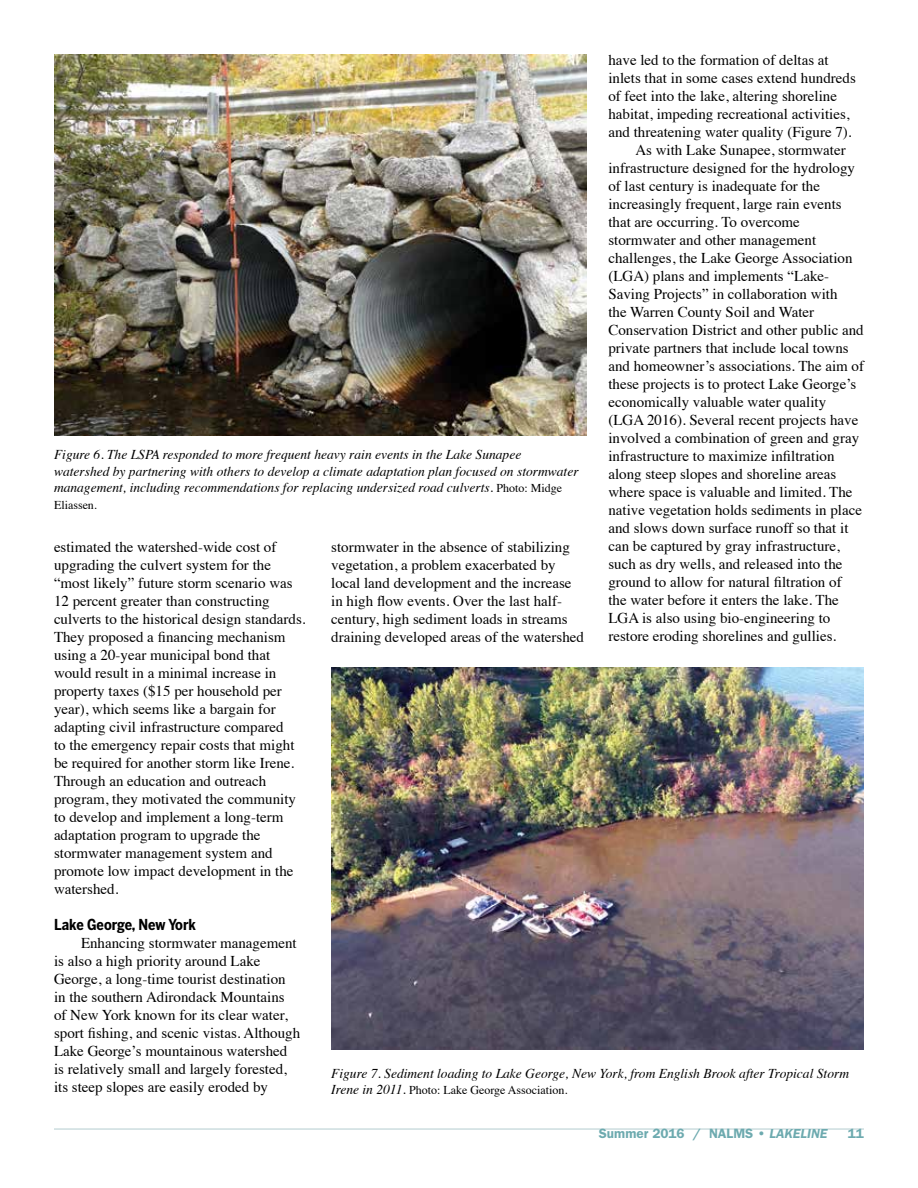
<style>
.page{position:relative;width:918px;height:1188px;background:#fff}
.page>*{position:absolute;margin:0;border:0;box-sizing:border-box;transform-origin:0 0}
.t1{font:15px/18px "Times";color:#000}
.t2{font:700 15px "Benton Sans Cond";color:#000}
.t3{font:italic 13.5px/16.5px "Times";color:#000}
.t4{font:600 13.5px "Franklin Gothic";color:#6daaaf}
.t5{font:12px "Times";color:#000}
.s1{font-style:normal;font-size:12px}
.s2{font-style:italic;font-size:13.5px}
.s3{font-style:italic}
</style>
<div class="page">
<hr style="left:54px;top:1128px;width:810px;height:2px;background:#ccdddf">
<img style="left:54px;top:54px;width:533px;height:382px">
<img style="left:331px;top:668px;width:533px;height:382px">
<p class="t1" style="left:608px;top:50px;width:222px">have led to the formation of deltas at</p>
<p class="t1" style="left:608px;top:68px;width:249px">inlets that in some cases extend hundreds</p>
<p class="t1" style="left:608px;top:86px;width:230px">of feet into the lake, altering shoreline</p>
<p class="t1" style="left:608px;top:104px;width:243px">habitat, impeding recreational activities,</p>
<p class="t1" style="left:608px;top:122px;width:245px">and threatening water quality (Figure 7).</p>
<p class="t1" style="left:635px;top:140px;width:212px">As with Lake Sunapee, stormwater</p>
<p class="t1" style="left:608px;top:158px;width:248px">infrastructure designed for the hydrology</p>
<p class="t1" style="left:608px;top:176px;width:213px">of last century is inadequate for the</p>
<p class="t1" style="left:608px;top:194px;width:235px">increasingly frequent, large rain events</p>
<p class="t1" style="left:608px;top:212px;width:193px">that are occurring. To overcome</p>
<p class="t1" style="left:608px;top:230px;width:209px">stormwater and other management</p>
<p class="t1" style="left:608px;top:248px;width:246px">challenges, the Lake George Association</p>
<p class="t1" style="left:608px;top:266px;width:222px">(LGA) plans and implements “Lake-</p>
<p class="t1" style="left:608px;top:284px;width:231px">Saving Projects” in collaboration with</p>
<p class="t1" style="left:608px;top:302px;width:207px">the Warren County Soil and Water</p>
<p class="t1" style="left:608px;top:320px;width:257px">Conservation District and other public and</p>
<p class="t1" style="left:608px;top:338px;width:242px">private partners that include local towns</p>
<p class="t1" style="left:608px;top:356px;width:257px">and homeowner’s associations. The aim of</p>
<p class="t1" style="left:608px;top:374px;width:249px">these projects is to protect Lake George’s</p>
<p class="t1" style="left:608px;top:392px;width:219px">economically valuable water quality</p>
<p class="t1" style="left:608px;top:410px;width:251px">(LGA 2016). Several recent projects have</p>
<p class="t1" style="left:608px;top:428px;width:252px">involved a combination of green and gray</p>
<p class="t1" style="left:608px;top:446px;width:228px">infrastructure to maximize infiltration</p>
<p class="t1" style="left:608px;top:464px;width:229px">along steep slopes and shoreline areas</p>
<p class="t1" style="left:608px;top:482px;width:246px">where space is valuable and limited. The</p>
<p class="t1" style="left:608px;top:500px;width:255px">native vegetation holds sediments in place</p>
<p class="t1" style="left:608px;top:518px;width:242px">and slows down surface runoff so that it</p>
<p class="t1" style="left:608px;top:536px;width:233px">can be captured by gray infrastructure,</p>
<p class="t1" style="left:608px;top:554px;width:236px">such as dry wells, and released into the</p>
<p class="t1" style="left:608px;top:572px;width:235px">ground to allow for natural filtration of</p>
<p class="t1" style="left:608px;top:590px;width:232px">the water before it enters the lake. The</p>
<p class="t1" style="left:608px;top:608px;width:224px">LGA is also using bio-engineering to</p>
<p class="t1" style="left:608px;top:626px;width:229px">restore eroding shorelines and gullies.</p>
<p class="t3" style="left:54px;top:446px;width:526px">Figure 6. The LSPA responded to more frequent heavy rain events in the Lake Sunapee watershed by partnering with others to develop a climate adaptation plan focused on stormwater management, including recommendations for replacing undersized road culverts. <span class="s1">Photo: Midge</span></p>
<p class="t5" style="left:54px;top:493px;width:44px">Eliassen.</p>
<p class="t1" style="left:54px;top:537px;width:253px">estimated the watershed-wide cost of upgrading the culvert system for the “most likely” future storm scenario was 12 percent greater than constructing culverts to the historical design standards.<br>They proposed a financing mechanism using a 20-year municipal bond that would result in a minimal increase in property taxes ($15 per household per year), which seems like a bargain for adapting civil infrastructure compared<br>to the emergency repair costs that might be required for another storm like Irene.<br>Through an education and outreach program, they motivated the community to develop and implement a long-term adaptation program to upgrade the stormwater management system and promote low impact development in the watershed.</p>
<p class="t2" style="left:54px;top:915px;width:144px">Lake George, New York</p>
<p class="t1" style="left:54px;top:933px;width:248px;text-indent:27px">Enhancing stormwater management is also a high priority around Lake George, a long-time tourist destination in the southern Adirondack Mountains of New York known for its clear water, sport fishing, and scenic vistas. Although Lake George’s mountainous watershed is relatively small and largely forested, its steep slopes are easily eroded by</p>
<p class="t1" style="left:331px;top:537px;width:254px">stormwater in the absence of stabilizing vegetation, a problem exacerbated by local land development and the increase in high flow events. Over the last half&shy;century, high sediment loads in streams draining developed areas of the watershed</p>
<p class="t3" style="left:331px;top:1064px;width:519px">Figure 7. Sediment loading to Lake George, New York, from English Brook after Tropical Storm</p>
<p class="t5" style="left:331px;top:1079px;width:238px"><span class="s2">Irene in 2011.</span> Photo: Lake George Association.</p>
<p class="t4" style="left:599px;top:1126px;width:230px">Summer 2016 / NALMS • <span class="s3">LAKELINE</span></p>
<p class="t4" style="left:848px;top:1126px;width:18px">11</p>
</div>
